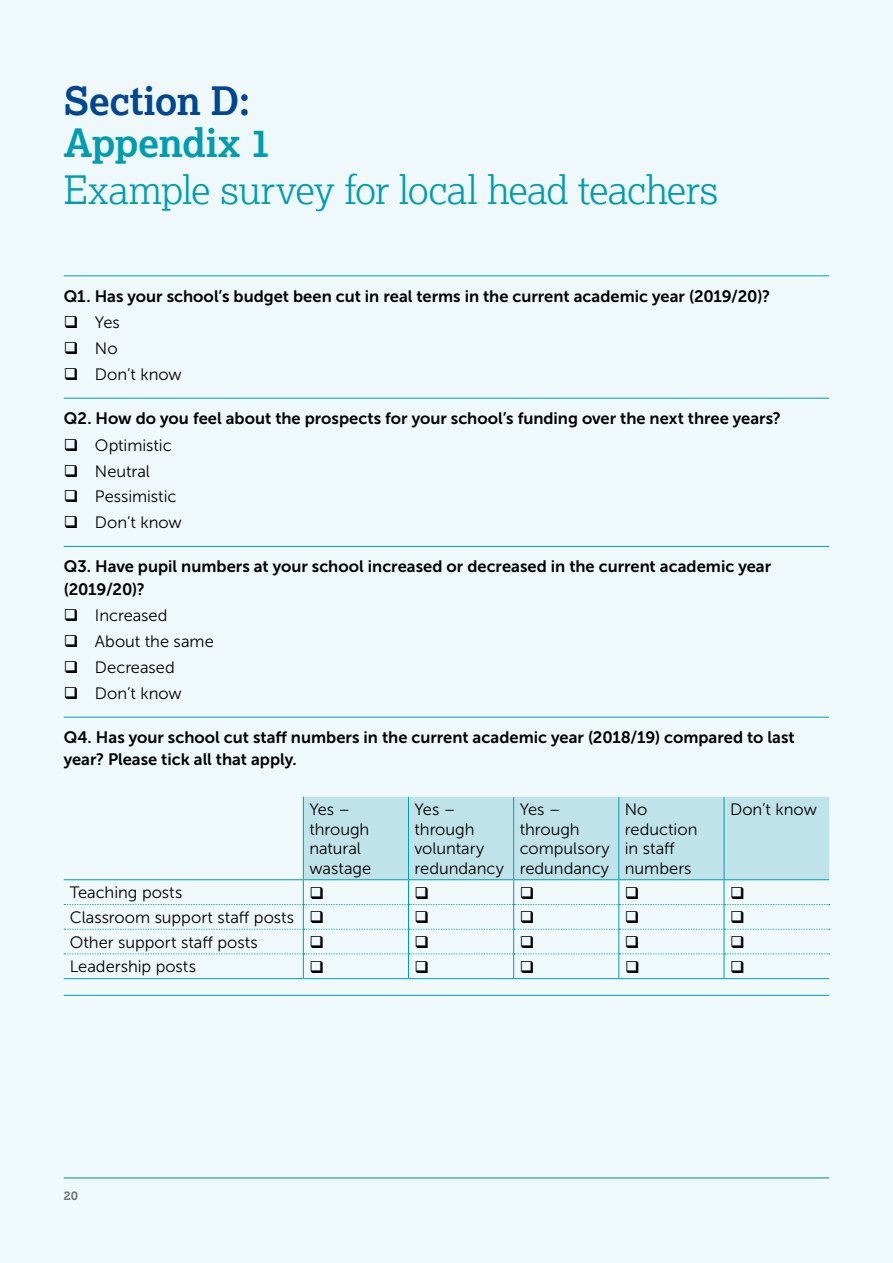
<style>
.page{position:relative;width:893px;height:1263px;background:#eff8fa}
.page>*{position:absolute;margin:0;border:0;box-sizing:border-box;transform-origin:0 0}
.t1{font:300 39px "Lexia";letter-spacing:-.02em;color:#009db1}
.t2{font:700 39px "Lexia";letter-spacing:-.01em;color:#009db1}
.t3{font:700 39px "Lexia";letter-spacing:-.005em;color:#004691}
.t4{font:16.5px/22.5px "Museo Sans 700";color:#000}
.t5{font:16.5px/19.5px "Museo Sans 300";color:#000}
.t6{font:12px "Museo 700";color:#706f6f}
</style>
<div class="page">
<hr style="left:64px;top:1178px;width:765px;height:1px;background:#009870">
<hr style="left:64px;top:276px;width:765px;height:1px;background:#009db1">
<hr style="left:64px;top:398px;width:765px;height:1px;background:#009db1">
<hr style="left:64px;top:546px;width:765px;height:1px;background:#009db1">
<hr style="left:64px;top:717px;width:765px;height:1px;background:#009db1">
<hr style="left:64px;top:995px;width:765px;height:1px;background:#009db1">
<hr style="left:64px;top:978px;width:239px;height:1px;background:#009db1">
<hr style="left:303px;top:978px;width:105px;height:1px;background:#009db1">
<hr style="left:408px;top:978px;width:106px;height:1px;background:#009db1">
<hr style="left:514px;top:978px;width:105px;height:1px;background:#009db1">
<hr style="left:619px;top:978px;width:105px;height:1px;background:#009db1">
<hr style="left:724px;top:978px;width:105px;height:1px;background:#009db1">
<svg style="left:64px;top:797px;width:766px;height:181px"></svg>
<h1 class="t3" style="left:64px;top:76px;width:189px">Section D:</h1>
<h1 class="t2" style="left:64px;top:118px;width:209px">Appendix 1</h1>
<h1 class="t1" style="left:64px;top:165px;width:656px">Example survey for local head teachers</h1>
<p class="t4" style="left:64px;top:285px;width:708px">Q1. Has your school’s budget been cut in real terms in the current academic year (2019/20)?</p>
<p class="t5" style="left:64px;top:313px;width:57px">❑ Yes</p>
<p class="t5" style="left:64px;top:339px;width:55px">❑ No</p>
<p class="t5" style="left:64px;top:365px;width:120px">❑ Don’t know</p>
<p class="t4" style="left:64px;top:407px;width:719px">Q2. How do you feel about the prospects for your school’s funding over the next three years?</p>
<p class="t5" style="left:64px;top:435px;width:110px">❑ Optimistic</p>
<p class="t5" style="left:64px;top:461px;width:88px">❑ Neutral</p>
<p class="t5" style="left:64px;top:487px;width:114px">❑ Pessimistic</p>
<p class="t5" style="left:64px;top:513px;width:120px">❑ Don’t know</p>
<p class="t4" style="left:64px;top:555px;width:709px">Q3. Have pupil numbers at your school increased or decreased in the current academic year (2019/20)?</p>
<p class="t5" style="left:64px;top:606px;width:105px">❑ Increased</p>
<p class="t5" style="left:64px;top:632px;width:152px">❑ About the same</p>
<p class="t5" style="left:64px;top:658px;width:112px">❑ Decreased</p>
<p class="t5" style="left:64px;top:684px;width:120px">❑ Don’t know</p>
<p class="t4" style="left:64px;top:726px;width:732px">Q4. Has your school cut staff numbers in the current academic year (2018/19) compared to last year? Please tick all that apply.</p>
<p class="t5" style="left:309px;top:800px;width:63px">Yes – through natural wastage</p>
<p class="t5" style="left:414px;top:800px;width:91px">Yes – through voluntary redundancy</p>
<p class="t5" style="left:520px;top:800px;width:91px">Yes – through compulsory redundancy</p>
<p class="t5" style="left:625px;top:800px;width:74px">No reduction in staff numbers</p>
<p class="t5" style="left:730px;top:800px;width:88px">Don’t know</p>
<p class="t5" style="left:70px;top:883px;width:114px">Teaching posts</p>
<p class="t5" style="left:70px;top:908px;width:256px">Classroom support staff posts ❑</p>
<p class="t5" style="left:70px;top:932px;width:189px">Other support staff posts</p>
<p class="t5" style="left:70px;top:957px;width:128px">Leadership posts</p>
<p class="t6" style="left:64px;top:1189px;width:16px">20</p>
</div>
